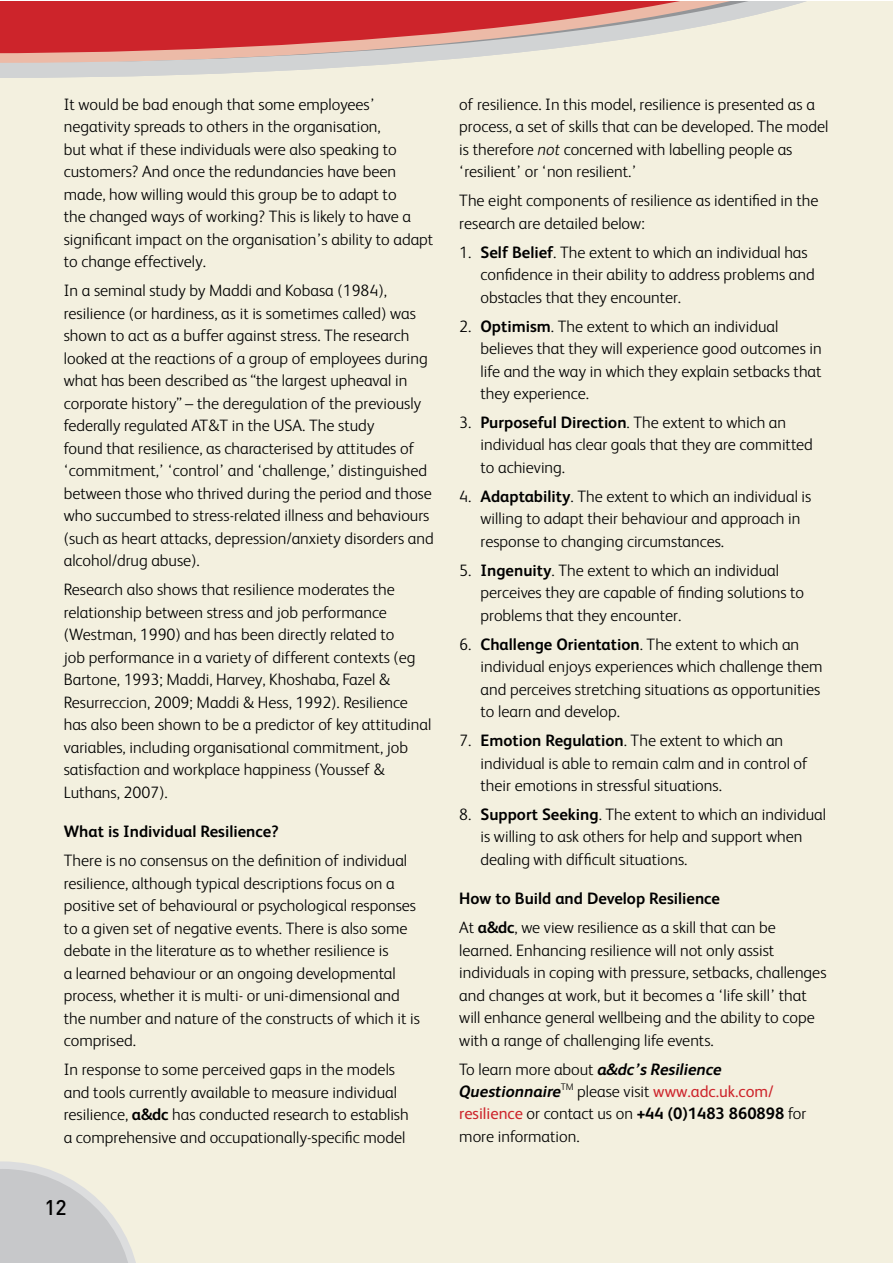
<style>
.page{position:relative;width:893px;height:1263px;background:#fff}
.page>*{position:absolute;margin:0;border:0;box-sizing:border-box;transform-origin:0 0}
.t1{font:500 21px "DINOT";color:#000}
.t2{font:300 16.5px/22.5px "FS Albert";color:#000}
.t3{font:700 16.5px "FS Albert";color:#000}
.s1{font-weight:700}
.s2{font-style:italic}
.s3{font-weight:700;font-style:italic}
.s4{font-weight:400;color:#cd242b}
</style>
<div class="page">
<div style="left:0;top:78px;width:892px;height:1185px;background:#f3f0df"></div>
<svg style="left:0;top:1161px;width:140px;height:102px;background:#d5d5d1"></svg>
<svg style="left:0;top:1px;width:892px;height:77px;background:#dd9b96"></svg>
<p class="t2" style="left:64px;top:92px;width:371px">It would be bad enough that some employees’ negativity spreads to others in the organisation,<br>but what if these individuals were also speaking to customers? And once the redundancies have been made, how willing would this group be to adapt to<br>the changed ways of working? This is likely to have a significant impact on the organisation’s ability to adapt to change effectively.</p>
<p class="t2" style="left:64px;top:278px;width:371px">In a seminal study by Maddi and Kobasa (1984), resilience (or hardiness, as it is sometimes called) was shown to act as a buffer against stress. The research looked at the reactions of a group of employees during what has been described as “the largest upheaval in corporate history” – the deregulation of the previously federally regulated AT&amp;T in the USA. The study<br>found that resilience, as characterised by attitudes of ‘commitment,’ ‘control’ and ‘challenge,’ distinguished between those who thrived during the period and those who succumbed to stress-related illness and behaviours (such as heart attacks, depression/anxiety disorders and alcohol/drug abuse).</p>
<p class="t2" style="left:64px;top:577px;width:369px">Research also shows that resilience moderates the relationship between stress and job performance (Westman, 1990) and has been directly related to<br>job performance in a variety of different contexts (eg Bartone, 1993; Maddi, Harvey, Khoshaba, Fazel &amp; Resurreccion, 2009; Maddi &amp; Hess, 1992). Resilience has also been shown to be a predictor of key attitudinal variables, including organisational commitment, job satisfaction and workplace happiness (Youssef &amp; Luthans, 2007).</p>
<p class="t3" style="left:64px;top:820px;width:216px">What is Individual Resilience?</p>
<p class="t2" style="left:64px;top:848px;width:358px">There is no consensus on the definition of individual resilience, although typical descriptions focus on a positive set of behavioural or psychological responses to a given set of negative events. There is also some debate in the literature as to whether resilience is<br>a learned behaviour or an ongoing developmental process, whether it is multi- or uni-dimensional and the number and nature of the constructs of which it is comprised.</p>
<p class="t2" style="left:64px;top:1057px;width:346px">In response to some perceived gaps in the models and tools currently available to measure individual resilience, <span class="s1">a&amp;dc</span> has conducted research to establish a comprehensive and occupationally-specific model</p>
<p class="t1" style="left:44px;top:1193px;width:24px">12</p>
<p class="t2" style="left:459px;top:92px;width:371px">of resilience. In this model, resilience is presented as a process, a set of skills that can be developed. The model is therefore <span class="s2">not</span> concerned with labelling people as ‘resilient’ or ‘non resilient.’</p>
<p class="t2" style="left:459px;top:189px;width:361px">The eight components of resilience as identified in the research are detailed below:</p>
<p class="t2" style="left:480px;top:240px;width:336px;text-indent:-21px">1. <span class="s1">Self Belief</span>. The extent to which an individual has confidence in their ability to address problems and obstacles that they encounter.</p>
<p class="t2" style="left:480px;top:314px;width:343px;text-indent:-21px">2. <span class="s1">Optimism</span>. The extent to which an individual believes that they will experience good outcomes in life and the way in which they explain setbacks that they experience.</p>
<p class="t2" style="left:480px;top:410px;width:334px;text-indent:-21px">3. <span class="s1">Purposeful Direction</span>. The extent to which an individual has clear goals that they are committed to achieving.</p>
<p class="t2" style="left:480px;top:484px;width:332px;text-indent:-21px">4. <span class="s1">Adaptability</span>. The extent to which an individual is willing to adapt their behaviour and approach in response to changing circumstances.</p>
<p class="t2" style="left:480px;top:558px;width:325px;text-indent:-21px">5. <span class="s1">Ingenuity</span>. The extent to which an individual perceives they are capable of finding solutions to problems that they encounter.</p>
<p class="t2" style="left:480px;top:632px;width:344px;text-indent:-21px">6. <span class="s1">Challenge Orientation</span>. The extent to which an individual enjoys experiences which challenge them and perceives stretching situations as opportunities to learn and develop.</p>
<p class="t2" style="left:480px;top:728px;width:329px;text-indent:-21px">7. <span class="s1">Emotion Regulation</span>. The extent to which an individual is able to remain calm and in control of their emotions in stressful situations.</p>
<p class="t2" style="left:480px;top:802px;width:347px;text-indent:-21px">8. <span class="s1">Support Seeking</span>. The extent to which an individual is willing to ask others for help and support when dealing with difficult situations.</p>
<p class="t2" style="left:459px;top:884px;width:318px;line-height:28.8px"><span class="s1">How to Build and Develop Resilience<br></span>At <span class="s1">a&amp;dc</span>, we view resilience as a skill that can be</p>
<p class="t2" style="left:459px;top:938px;width:369px">learned. Enhancing resilience will not only assist individuals in coping with pressure, setbacks, challenges and changes at work, but it becomes a ‘life skill’ that will enhance general wellbeing and the ability to cope with a range of challenging life events.</p>
<p class="t2" style="left:459px;top:1057px;width:348px">To learn more about <span class="s3">a&amp;dc’s Resilience Questionnaire</span><sup>TM</sup> please visit <span class="s4">www.adc.uk.com/ resilience</span> or contact us on <span class="s1">+44 (0)1483 860898</span> for more information.</p>
</div>
